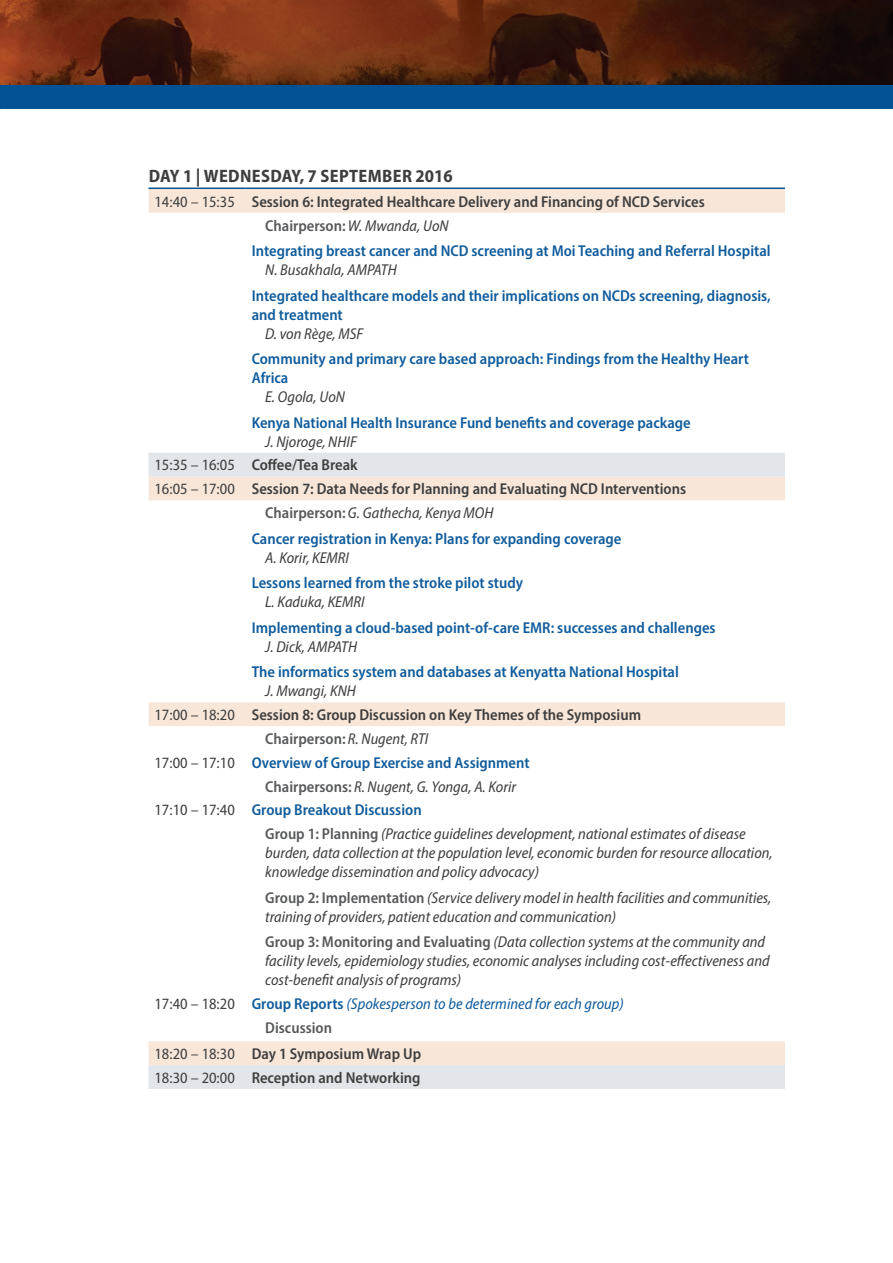
<style>
.page{position:relative;width:893px;height:1263px;background:#fff}
.page>*{position:absolute;margin:0;border:0;box-sizing:border-box;transform-origin:0 0}
.Table_-_Subhead_Row{font:700 semi-condensed 18px "Myriad Pro";letter-spacing:.02em;color:#3e3e3f}
.Agenda_text-_Table_t{font:italic semi-condensed 15.75px/18.9px "Myriad Pro";color:#3e3e3f}
.Agenda_-_Table_text{font:600 semi-condensed 15.75px/18.9px "Myriad Pro";color:#105c9c}
.Agenda_-_Table_text-2{font:600 semi-condensed 15.75px "Myriad Pro";color:#3e3e3f}
.Table_text_-_Left_co{font:semi-condensed 15.75px "Myriad Pro";color:#3e3e3f}
.Agenda_text-_Table_t-2{font:600 semi-condensed 15.75px "Myriad Pro";color:#57585a}
.Agenda_-_Table_text-3{font:italic semi-condensed 15.75px "Myriad Pro";color:#105c9c}
.s1{font-weight:400;font-style:italic;color:#3e3e3f}
.s2{font-weight:600;font-style:normal;color:#57585a}
.s3{font-weight:600;font-style:normal}
</style>
<div class="page">
<img style="left:1px;top:0;width:892px;height:86px">
<img style="left:0;top:0;width:1px;height:97px">
<div style="left:0;top:86px;width:893px;height:23px;background:#005294"></div>
<div style="left:148px;top:189px;width:637px;height:24px;background:#f8e7d9"></div>
<svg style="left:148px;top:453px;width:637px;height:636px"></svg>
<hr style="left:148px;top:188px;width:98px;height:1px;background:#005294">
<hr style="left:246px;top:188px;width:539px;height:1px;background:#005294">
<p class="Table_-_Subhead_Row" style="left:149px;top:165px;width:306px">DAY 1 | WEDNESDAY, 7 SEPTEMBER 2016</p>
<p class="Table_text_-_Left_co" style="left:154px;top:192px;width:82px">14:40 – 15:35</p>
<p class="Agenda_-_Table_text-2" style="left:252px;top:192px;width:454px">Session 6: Integrated Healthcare Delivery and Financing of NCD Services</p>
<p class="Agenda_text-_Table_t-2" style="left:265px;top:215px;width:185px">Chairperson:<span class="s1">W. Mwanda, UoN</span></p>
<p class="Agenda_-_Table_text" style="left:252px;top:241px;width:520px">Integrating breast cancer and NCD screening at Moi Teaching and Referral Hospital</p>
<p class="Agenda_text-_Table_t" style="left:265px;top:260px;width:133px">N. Busakhala, AMPATH</p>
<p class="Agenda_-_Table_text" style="left:252px;top:286px;width:521px">Integrated healthcare models and their implications on NCDs screening, diagnosis, and treatment</p>
<p class="Agenda_text-_Table_t" style="left:265px;top:324px;width:99px">D. von Rège, MSF</p>
<p class="Agenda_-_Table_text" style="left:252px;top:349px;width:499px">Community and primary care based approach: Findings from the Healthy Heart<br>Africa</p>
<p class="Agenda_text-_Table_t" style="left:265px;top:387px;width:81px">E. Ogola, UoN</p>
<p class="Agenda_-_Table_text" style="left:252px;top:413px;width:440px">Kenya National Health Insurance Fund benefits and coverage package</p>
<p class="Agenda_text-_Table_t" style="left:265px;top:432px;width:93px">J. Njoroge, NHIF</p>
<p class="Table_text_-_Left_co" style="left:154px;top:456px;width:82px">15:35 – 16:05</p>
<p class="Agenda_-_Table_text-2" style="left:252px;top:455px;width:107px">Coffee/Tea Break</p>
<p class="Table_text_-_Left_co" style="left:154px;top:479px;width:82px">16:05 – 17:00</p>
<p class="Agenda_-_Table_text-2" style="left:252px;top:479px;width:436px">Session 7: Data Needs for Planning and Evaluating NCD Interventions</p>
<p class="Agenda_text-_Table_t" style="left:265px;top:503px;width:230px"><span class="s2">Chairperson:</span> G. Gathecha, Kenya MOH</p>
<p class="Agenda_-_Table_text" style="left:252px;top:529px;width:371px">Cancer registration in Kenya: Plans for expanding coverage</p>
<p class="Agenda_text-_Table_t" style="left:265px;top:548px;width:85px">A. Korir, KEMRI</p>
<p class="Agenda_-_Table_text" style="left:252px;top:573px;width:273px">Lessons learned from the stroke pilot study</p>
<p class="Agenda_text-_Table_t" style="left:265px;top:592px;width:101px">L. Kaduka, KEMRI</p>
<p class="Agenda_-_Table_text" style="left:252px;top:618px;width:465px">Implementing a cloud-based point-of-care EMR: successes and challenges</p>
<p class="Agenda_text-_Table_t" style="left:265px;top:637px;width:93px">J. Dick, AMPATH</p>
<p class="Agenda_-_Table_text" style="left:252px;top:662px;width:429px">The informatics system and databases at Kenyatta National Hospital</p>
<p class="Agenda_text-_Table_t" style="left:265px;top:681px;width:92px">J. Mwangi, KNH</p>
<p class="Table_text_-_Left_co" style="left:154px;top:705px;width:82px">17:00 – 18:20</p>
<p class="Agenda_-_Table_text-2" style="left:252px;top:705px;width:391px">Session 8: Group Discussion on Key Themes of the Symposium</p>
<p class="Agenda_text-_Table_t-2" style="left:265px;top:729px;width:165px">Chairperson: <span class="s1">R. Nugent, RTI</span></p>
<p class="Table_text_-_Left_co" style="left:154px;top:753px;width:82px">17:00 – 17:10</p>
<p class="Agenda_-_Table_text" style="left:252px;top:753px;width:279px">Overview of Group Exercise and Assignment</p>
<p class="Agenda_text-_Table_t" style="left:265px;top:777px;width:252px"><span class="s2">Chairpersons:</span> R. Nugent, G. Yonga, A. Korir</p>
<p class="Table_text_-_Left_co" style="left:154px;top:800px;width:82px">17:10 – 17:40</p>
<p class="Agenda_-_Table_text" style="left:252px;top:800px;width:171px">Group Breakout Discussion</p>
<p class="Agenda_text-_Table_t" style="left:265px;top:824px;width:509px"><span class="s2">Group 1: Planning</span> (Practice guidelines development, national estimates of disease burden, data collection at the population level, economic burden for resource allocation, knowledge dissemination and policy advocacy)</p>
<p class="Agenda_text-_Table_t" style="left:265px;top:888px;width:508px"><span class="s2">Group 2: Implementation</span> (Service delivery model in health facilities and communities, training of providers, patient education and communication)</p>
<p class="Agenda_text-_Table_t" style="left:265px;top:932px;width:506px"><span class="s2">Group 3: Monitoring and Evaluating</span> (Data collection systems at the community and facility levels, epidemiology studies, economic analyses including cost-effectiveness and cost-benefit analysis of programs)</p>
<p class="Table_text_-_Left_co" style="left:154px;top:994px;width:82px">17:40 – 18:20</p>
<p class="Agenda_-_Table_text-3" style="left:252px;top:994px;width:374px"><span class="s3">Group Reports</span> (Spokesperson to be determined for each group)</p>
<p class="Agenda_text-_Table_t-2" style="left:265px;top:1017px;width:68px">Discussion</p>
<p class="Table_text_-_Left_co" style="left:154px;top:1044px;width:82px">18:20 – 18:30</p>
<p class="Agenda_-_Table_text-2" style="left:252px;top:1044px;width:171px">Day 1 Symposium Wrap Up</p>
<p class="Table_text_-_Left_co" style="left:154px;top:1068px;width:82px">18:30 – 20:00</p>
<p class="Agenda_-_Table_text-2" style="left:252px;top:1068px;width:170px">Reception and Networking</p>
</div>
